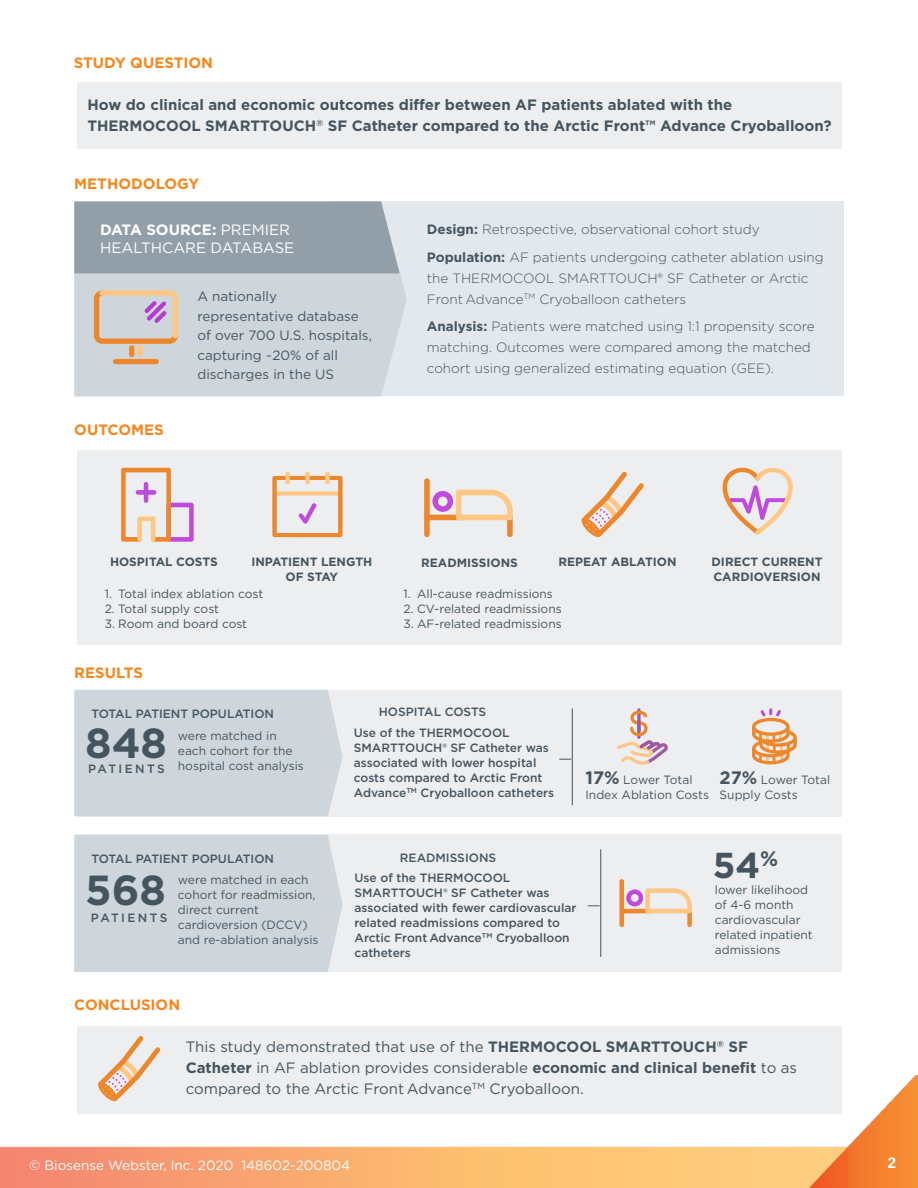
<style>
.page{position:relative;width:918px;height:1188px;background:#fff}
.page>*{position:absolute;margin:0;border:0;box-sizing:border-box;transform-origin:0 0}
.t1{font:700 42px "Gotham";color:#455560}
.t2{font:700 36px "Gotham";color:#455560}
.t3{font:15px/21px "Gotham";color:#455560}
.t4{font:700 15px/21px "Gotham";color:#45555f}
.t5{font:700 15px "Gotham";color:#f6871f}
.t6{font:15px/18px "Gotham";color:#fff}
.t7{font:700 15px "Univers LT Std";color:#fff}
.t8{font:300 13.5px/21px "Gotham";color:#455560}
.t9{font:13.5px/19.5px "Gotham";color:#455560}
.t10{font:13.5px "Gotham";color:#fff}
.t11{font:12px/15px "Gotham";color:#455560}
.t12{font:500 12px/15px "Gotham";color:#455560}
.t13{font:700 12px/15px "Gotham";color:#455560}
.t14{font:500 12px "Gotham";letter-spacing:.2em;color:#455560}
.s1{font-weight:700}
.s2{font-weight:700;font-size:18px}
</style>
<div class="page">
<img style="left:0;top:1075px;width:918px;height:113px">
<div style="left:77px;top:83px;width:764px;height:66px;background:#eceeef"></div>
<div style="left:77px;top:450px;width:764px;height:194px;background:#eceeef"></div>
<div style="left:77px;top:690px;width:764px;height:126px;background:#eceeef"></div>
<div style="left:77px;top:835px;width:764px;height:137px;background:#eceeef"></div>
<div style="left:77px;top:1026px;width:764px;height:88px;background:#eceeef"></div>
<div style="left:74px;top:690px;width:269px;height:126px;background:#ced6dc"></div>
<div style="left:74px;top:835px;width:269px;height:137px;background:#ced6dc"></div>
<div style="left:333px;top:201px;width:511px;height:195px;background:#e3e8ec"></div>
<div style="left:74px;top:273px;width:333px;height:124px;background:#ced6dc"></div>
<div style="left:74px;top:201px;width:326px;height:72px;background:#929fa9"></div>
<hr style="left:572px;top:708px;width:1px;height:97px;background:#455560">
<svg style="left:559px;top:759px;width:12px;height:1px"></svg>
<hr style="left:601px;top:849px;width:1px;height:108px;background:#455560">
<svg style="left:588px;top:906px;width:12px;height:1px"></svg>
<div style="left:129px;top:345px;width:5px;height:12px;background:#ed872e;border-radius:3px"></div>
<div style="left:137px;top:345px;width:6px;height:12px;background:#ffc785;border-radius:3px"></div>
<div style="left:113px;top:359px;width:46px;height:5px;background:#ed872e;border-radius:3px"></div>
<svg style="left:94px;top:290px;width:84px;height:54px;background:#d8c0b5"></svg>
<svg style="left:98px;top:1036px;width:63px;height:66px"></svg>
<svg style="left:581px;top:472px;width:63px;height:65px"></svg>
<svg style="left:121px;top:468px;width:73px;height:74px"></svg>
<hr style="left:144px;top:482px;width:4px;height:21px;background:#bf4adb;border-radius:2px">
<div style="left:136px;top:490px;width:20px;height:5px;background:#bf4adb;border-radius:2px"></div>
<hr style="left:621px;top:909px;width:32px;height:4px;background:#ed872e;border-radius:2px">
<div style="left:619px;top:879px;width:5px;height:48px;background:#ed872e;border-radius:2px"></div>
<div style="left:687px;top:909px;width:5px;height:18px;background:#ed872e;border-radius:2px"></div>
<svg style="left:626px;top:888px;width:66px;height:25px"></svg>
<div style="left:425px;top:515px;width:40px;height:5px;background:#ed872e;border-radius:3px"></div>
<div style="left:424px;top:478px;width:6px;height:59px;background:#ed872e;border-radius:3px"></div>
<div style="left:507px;top:515px;width:6px;height:22px;background:#ed872e;border-radius:3px"></div>
<svg style="left:432px;top:490px;width:81px;height:30px"></svg>
<svg style="left:723px;top:467px;width:70px;height:67px"></svg>
<svg style="left:752px;top:708px;width:45px;height:56px"></svg>
<div style="left:285px;top:472px;width:5px;height:12px;background:#ffc785;border-radius:2px"></div>
<div style="left:325px;top:472px;width:5px;height:12px;background:#ffc785;border-radius:2px"></div>
<div style="left:305px;top:472px;width:5px;height:12px;background:#ffc785;border-radius:2px"></div>
<svg style="left:272px;top:476px;width:71px;height:61px"></svg>
<svg style="left:617px;top:711px;width:51px;height:54px"></svg>
<p class="t5" style="left:74px;top:52px;width:141px">STUDY QUESTION</p>
<p class="t4" style="left:87px;top:94px;width:746px">How do clinical and economic outcomes differ between AF patients ablated with the<br>THERMOCOOL SMARTTOUCH<sup>®</sup> SF Catheter compared to the Arctic Front™ Advance Cryoballoon?</p>
<p class="t5" style="left:74px;top:174px;width:126px">METHODOLOGY</p>
<p class="t6" style="left:100px;top:220px;width:196px"><span class="s1">DATA SOURCE:</span> PREMIER<br>HEALTHCARE DATABASE</p>
<p class="t5" style="left:74px;top:420px;width:91px">OUTCOMES</p>
<p class="t9" style="left:197px;top:286px;width:176px">A nationally representative database of over 700 U.S. hospitals, capturing ~20% of all discharges in the US</p>
<p class="t8" style="left:427px;top:215px;width:398px;line-height:27.8px"><span class="s1">Design:</span> Retrospective, observational cohort study<br><span class="s1">Population:</span> AF patients undergoing catheter ablation using</p>
<p class="t8" style="left:427px;top:267px;width:383px">the THERMOCOOL SMARTTOUCH® SF Catheter or Arctic<br>Front Advance<sup>TM</sup> Cryoballoon catheters</p>
<p class="t8" style="left:427px;top:316px;width:389px"><span class="s1">Analysis:</span> Patients were matched using 1:1 propensity score matching. Outcomes were compared among the matched cohort using generalized estimating equation (GEE).</p>
<p class="t13" style="left:251px;top:554px;width:122px;text-align:center">INPATIENT LENGTH<br>OF STAY</p>
<p class="t11" style="left:105px;top:586px;width:160px">1. Total index ablation cost</p>
<p class="t11" style="left:105px;top:601px;width:116px">2. Total supply cost</p>
<p class="t11" style="left:105px;top:616px;width:144px">3. Room and board cost</p>
<p class="t13" style="left:110px;top:554px;width:109px">HOSPITAL COSTS</p>
<p class="t13" style="left:421px;top:555px;width:98px">READMISSIONS</p>
<p class="t13" style="left:558px;top:554px;width:120px">REPEAT ABLATION</p>
<p class="t13" style="left:712px;top:554px;width:112px">DIRECT CURRENT<br>CARDIOVERSION</p>
<p class="t11" style="left:404px;top:586px;width:151px">1. All-cause readmissions</p>
<p class="t11" style="left:404px;top:601px;width:160px">2. CV-related readmissions</p>
<p class="t11" style="left:404px;top:616px;width:160px">3. AF-related readmissions</p>
<p class="t5" style="left:74px;top:663px;width:70px">RESULTS</p>
<p class="t12" style="left:92px;top:706px;width:184px">TOTAL PATIENT POPULATION</p>
<p class="t12" style="left:379px;top:704px;width:109px">HOSPITAL COSTS</p>
<h1 class="t1" style="left:85px;top:715px;width:83px">848</h1>
<p class="t14" style="left:88px;top:760px;width:78px">PATIENTS</p>
<p class="t11" style="left:178px;top:728px;width:127px">were matched in each cohort for the hospital cost analysis</p>
<p class="t12" style="left:354px;top:725px;width:202px">Use of the THERMOCOOL<br>SMARTTOUCH® SF Catheter was associated with lower hospital costs compared to Arctic Front<br>Advance<sup>TM</sup> Cryoballoon catheters</p>
<p class="t11" style="left:585px;top:772px;width:125px"><span class="s2">17%</span> Lower Total<br>Index Ablation Costs</p>
<p class="t11" style="left:720px;top:772px;width:112px"><span class="s2">27%</span> Lower Total<br>Supply Costs</p>
<p class="t12" style="left:92px;top:852px;width:184px">TOTAL PATIENT POPULATION</p>
<h1 class="t1" style="left:85px;top:862px;width:82px">568</h1>
<p class="t14" style="left:91px;top:910px;width:78px">PATIENTS</p>
<p class="t11" style="left:178px;top:872px;width:142px">were matched in each cohort for readmission, direct current cardioversion (DCCV) and re-ablation analysis</p>
<p class="t5" style="left:74px;top:995px;width:108px">CONCLUSION</p>
<p class="t12" style="left:400px;top:850px;width:98px">READMISSIONS</p>
<p class="t12" style="left:355px;top:870px;width:223px">Use of the THERMOCOOL<br>SMARTTOUCH® SF Catheter was associated with fewer cardiovascular related readmissions compared to<br>Arctic Front Advance<sup>TM</sup> Cryoballoon catheters</p>
<h2 class="t2" style="left:713px;top:841px;width:67px">54<sup>%</sup></h2>
<p class="t11" style="left:715px;top:882px;width:99px">lower likelihood of 4-6 month cardiovascular related inpatient admissions</p>
<p class="t3" style="left:186px;top:1036px;width:613px">This study demonstrated that use of the <span class="s1">THERMOCOOL SMARTTOUCH</span><sup>®</sup> <span class="s1">SF<br>Catheter</span> in AF ablation provides considerable <span class="s1">economic and clinical benefit</span> to as compared to the Arctic Front Advance<sup>TM</sup> Cryoballoon.</p>
<p class="t10" style="left:29px;top:1157px;width:323px">© Biosense Webster, Inc. 2020 148602-200804</p>
<p class="t7" style="left:888px;top:1154px;width:10px">2</p>
</div>
